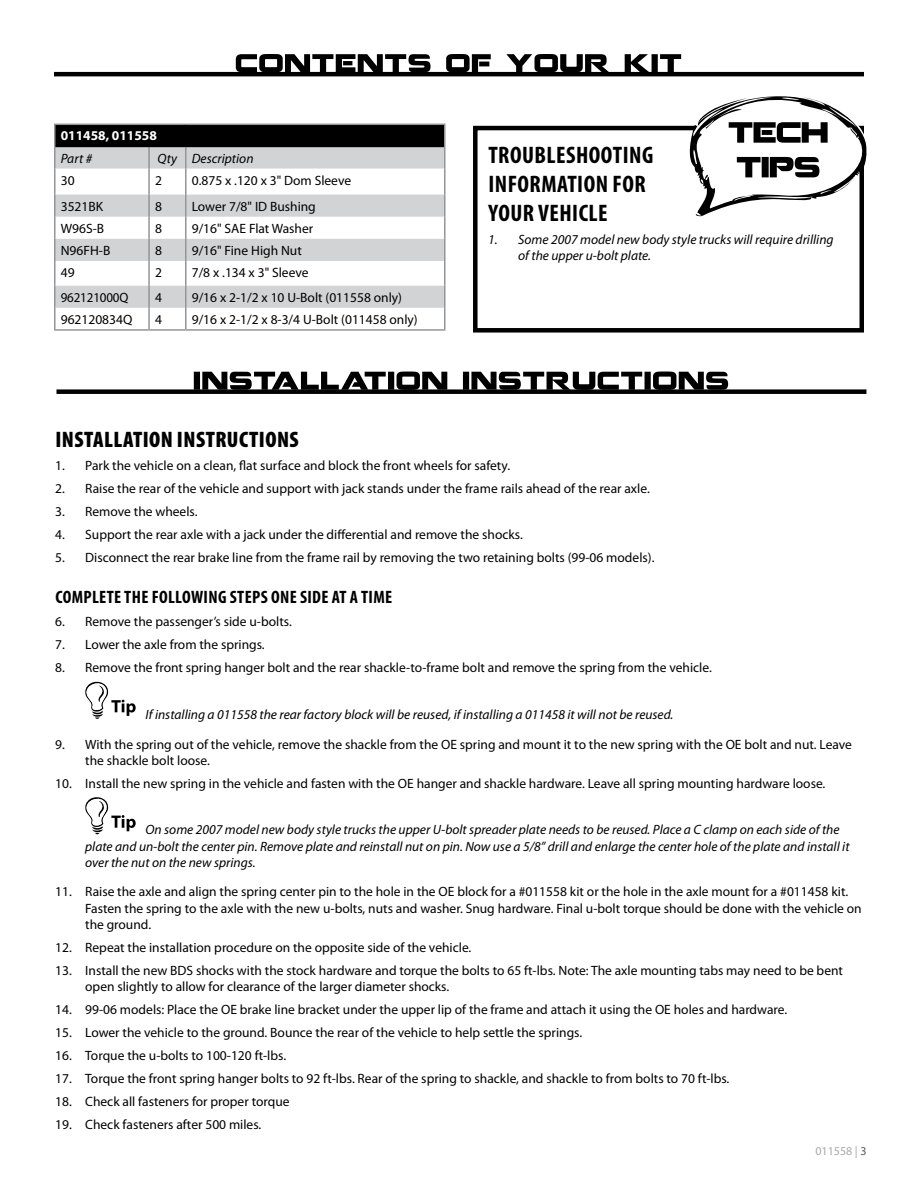
<style>
.page{position:relative;width:918px;height:1188px;background:#fff}
.page>*{position:absolute;margin:0;border:0;box-sizing:border-box;transform-origin:0 0}
.t1{font:700 condensed 24px/28.8px "Myriad Pro";letter-spacing:.02em;color:#000}
.t2{font:900 condensed 22.5px "Myriad Pro";letter-spacing:.02em;color:#000}
.t3{font:700 condensed 18px "Myriad Pro";color:#000}
.t4{font:13.5px/16.2px "Myriad Pro";color:#000}
.t5{font:italic 13.5px/16.2px "Myriad Pro";color:#000}
.t6{font:700 13.5px "Myriad Pro";color:#fff}
.t7{font:13.5px "Myriad Pro";color:#000;scale:.96 1}
.t8{font:12px "Myriad Pro";color:#a7a9ac}
.s1{color:#58595b}
</style>
<div class="page">
<svg style="left:236px;top:54px;width:445px;height:18px"></svg>
<hr style="left:54px;top:72px;width:810px;height:4px;background:#000">
<div style="left:55px;top:124px;width:390px;height:22px;background:#000"></div>
<svg style="left:56px;top:147px;width:388px;height:161px;fill:#d1d3d4"></svg>
<hr style="left:54px;top:124px;width:95px;height:1px;background:#939598">
<hr style="left:54px;top:125px;width:2px;height:21px;background:#939598">
<hr style="left:149px;top:124px;width:37px;height:1px;background:#939598">
<hr style="left:186px;top:124px;width:260px;height:1px;background:#939598">
<hr style="left:444px;top:125px;width:2px;height:21px;background:#939598">
<hr style="left:54px;top:146px;width:2px;height:23px;background:#939598">
<hr style="left:148px;top:147px;width:2px;height:22px;background:#939598">
<hr style="left:185px;top:147px;width:2px;height:22px;background:#939598">
<hr style="left:444px;top:146px;width:2px;height:23px;background:#939598">
<hr style="left:54px;top:169px;width:2px;height:26px;background:#939598">
<hr style="left:148px;top:169px;width:2px;height:26px;background:#939598">
<hr style="left:185px;top:169px;width:2px;height:26px;background:#939598">
<hr style="left:444px;top:169px;width:2px;height:26px;background:#939598">
<hr style="left:54px;top:195px;width:2px;height:22px;background:#939598">
<hr style="left:148px;top:195px;width:2px;height:22px;background:#939598">
<hr style="left:185px;top:195px;width:2px;height:22px;background:#939598">
<hr style="left:444px;top:195px;width:2px;height:22px;background:#939598">
<hr style="left:54px;top:217px;width:2px;height:22px;background:#939598">
<hr style="left:148px;top:217px;width:2px;height:22px;background:#939598">
<hr style="left:185px;top:217px;width:2px;height:22px;background:#939598">
<hr style="left:444px;top:217px;width:2px;height:22px;background:#939598">
<hr style="left:54px;top:239px;width:2px;height:22px;background:#939598">
<hr style="left:148px;top:239px;width:2px;height:22px;background:#939598">
<hr style="left:185px;top:239px;width:2px;height:22px;background:#939598">
<hr style="left:444px;top:239px;width:2px;height:22px;background:#939598">
<hr style="left:54px;top:261px;width:2px;height:25px;background:#939598">
<hr style="left:148px;top:261px;width:2px;height:25px;background:#939598">
<hr style="left:185px;top:261px;width:2px;height:25px;background:#939598">
<hr style="left:444px;top:261px;width:2px;height:25px;background:#939598">
<hr style="left:54px;top:286px;width:2px;height:22px;background:#939598">
<hr style="left:148px;top:286px;width:2px;height:22px;background:#939598">
<hr style="left:185px;top:286px;width:2px;height:22px;background:#939598">
<hr style="left:444px;top:286px;width:2px;height:22px;background:#939598">
<hr style="left:54px;top:308px;width:2px;height:21px;background:#939598">
<hr style="left:148px;top:308px;width:2px;height:21px;background:#939598">
<hr style="left:185px;top:308px;width:2px;height:21px;background:#939598">
<hr style="left:444px;top:308px;width:2px;height:21px;background:#939598">
<hr style="left:54px;top:329px;width:95px;height:2px;background:#939598">
<hr style="left:149px;top:329px;width:37px;height:2px;background:#939598">
<hr style="left:186px;top:329px;width:260px;height:2px;background:#939598">
<hr style="left:56px;top:146px;width:93px;height:1px;background:#000">
<hr style="left:149px;top:146px;width:37px;height:1px;background:#000">
<hr style="left:186px;top:146px;width:258px;height:1px;background:#000">
<div style="left:473px;top:126px;width:391px;height:207px;border:4px solid #000"></div>
<svg style="left:690px;top:96px;width:176px;height:120px"></svg>
<svg style="left:85px;top:681px;width:51px;height:38px"></svg>
<svg style="left:85px;top:797px;width:51px;height:38px"></svg>
<svg style="left:194px;top:372px;width:534px;height:17px"></svg>
<div style="left:56px;top:389px;width:810px;height:5px;background:#000"></div>
<p class="t6" style="left:61px;top:127px;width:98px">011458, 011558</p>
<p class="t5" style="left:61px;top:150px;width:33px">Part #</p>
<p class="t5" style="left:158px;top:150px;width:97px">Qty Description</p>
<p class="t4" style="left:61px;top:172px;width:15px">30</p>
<p class="t4" style="left:155px;top:172px;width:8px">2</p>
<p class="t4" style="left:192px;top:172px;width:161px">0.875 x .120 x 3" Dom Sleeve</p>
<p class="t4" style="left:61px;top:198px;width:44px">3521BK</p>
<p class="t4" style="left:155px;top:198px;width:8px">8</p>
<p class="t4" style="left:192px;top:198px;width:126px">Lower 7/8" ID Bushing</p>
<p class="t4" style="left:61px;top:220px;width:45px">W96S-B</p>
<p class="t4" style="left:155px;top:220px;width:8px">8</p>
<p class="t4" style="left:192px;top:220px;width:123px">9/16" SAE Flat Washer</p>
<p class="t4" style="left:61px;top:242px;width:51px">N96FH-B</p>
<p class="t4" style="left:155px;top:242px;width:8px">8</p>
<p class="t4" style="left:192px;top:242px;width:112px">9/16" Fine High Nut</p>
<p class="t4" style="left:61px;top:264px;width:15px">49</p>
<p class="t4" style="left:155px;top:264px;width:8px">2</p>
<p class="t4" style="left:192px;top:264px;width:118px">7/8 x .134 x 3" Sleeve</p>
<p class="t7" style="left:61px;top:289px;width:72px">962121000Q</p>
<p class="t4" style="left:155px;top:289px;width:8px">4</p>
<p class="t4" style="left:192px;top:289px;width:212px">9/16 x 2-1/2 x 10 U-Bolt (011558 only)</p>
<p class="t4" style="left:61px;top:311px;width:73px">962120834Q</p>
<p class="t4" style="left:155px;top:311px;width:8px">4</p>
<p class="t4" style="left:192px;top:311px;width:228px">9/16 x 2-1/2 x 8-3/4 U-Bolt (011458 only)</p>
<h1 class="t1" style="left:488px;top:140px;width:166px">TROUBLESHOOTING<br>INFORMATION FOR<br>YOUR VEHICLE</h1>
<p class="t5" style="left:518px;top:231px;width:317px;text-indent:-30px">1. Some 2007 model new body style trucks will require drilling of the upper u-bolt plate.</p>
<h2 class="t2" style="left:55px;top:427px;width:245px">INSTALLATION INSTRUCTIONS</h2>
<p class="t4" style="left:55px;top:457px;width:456px">1. Park the vehicle on a clean, flat surface and block the front wheels for safety.</p>
<p class="t4" style="left:55px;top:480px;width:596px">2. Raise the rear of the vehicle and support with jack stands under the frame rails ahead of the rear axle.</p>
<p class="t4" style="left:55px;top:503px;width:144px">3. Remove the wheels.</p>
<p class="t4" style="left:55px;top:526px;width:469px">4. Support the rear axle with a jack under the differential and remove the shocks.</p>
<p class="t4" style="left:55px;top:549px;width:601px">5. Disconnect the rear brake line from the frame rail by removing the two retaining bolts (99-06 models).</p>
<h3 class="t3" style="left:55px;top:586px;width:17px">COMPLETE</h3>
<h3 class="t3" style="left:124px;top:586px;width:37px">THE FOLLOWING</h3>
<h3 class="t3" style="left:230px;top:586px;width:9px">STEPS</h3>
<h3 class="t3" style="left:271px;top:586px;width:37px">ONE SIDE</h3>
<h3 class="t3" style="left:332px;top:586px;width:38px">AT ATIME</h3>
<p class="t4" style="left:55px;top:614px;width:238px">6. Remove the passenger’s side u-bolts.</p>
<p class="t4" style="left:55px;top:637px;width:211px">7. Lower the axle from the springs.</p>
<p class="t4" style="left:55px;top:660px;width:658px">8. Remove the front spring hanger bolt and the rear shackle-to-frame bolt and remove the spring from the vehicle.</p>
<p class="t5" style="left:145px;top:706px;width:529px">If installing a 011558 the rear factory block will be reused, if installing a 011458 it will not be reused.</p>
<p class="t4" style="left:85px;top:736px;width:768px;text-indent:-30px">9. With the spring out of the vehicle, remove the shackle from the OE spring and mount it to the new spring with the OE bolt and nut. Leave the shackle bolt loose.</p>
<p class="t4" style="left:55px;top:775px;width:772px">10. Install the new spring in the vehicle and fasten with the OE hanger and shackle hardware. Leave all spring mounting hardware loose.</p>
<p class="t5" style="left:85px;top:821px;width:766px;text-indent:60px">On some 2007 model new body style trucks the upper U-bolt spreader plate needs to be reused. Place a C clamp on each side of the plate and un-bolt the center pin. Remove plate and reinstall nut on pin. Now use a 5/8” drill and enlarge the center hole of the plate and install it over the nut on the new springs.</p>
<p class="t4" style="left:85px;top:884px;width:778px;text-indent:-30px">11. Raise the axle and align the spring center pin to the hole in the OE block for a #011558 kit or the hole in the axle mount for a #011458 kit.<br>Fasten the spring to the axle with the new u-bolts, nuts and washer. Snug hardware. Final u-bolt torque should be done with the vehicle on the ground.</p>
<p class="t4" style="left:55px;top:939px;width:418px">12. Repeat the installation procedure on the opposite side of the vehicle.</p>
<p class="t4" style="left:85px;top:962px;width:759px;text-indent:-30px">13. Install the new BDS shocks with the stock hardware and torque the bolts to 65 ft-lbs. Note: The axle mounting tabs may need to be bent open slightly to allow for clearance of the larger diameter shocks.</p>
<p class="t4" style="left:55px;top:1001px;width:734px">14. 99-06 models: Place the OE brake line bracket under the upper lip of the frame and attach it using the OE holes and hardware.</p>
<p class="t4" style="left:55px;top:1024px;width:528px">15. Lower the vehicle to the ground. Bounce the rear of the vehicle to help settle the springs.</p>
<p class="t4" style="left:55px;top:1047px;width:232px">16. Torque the u-bolts to 100-120 ft-lbs.</p>
<p class="t4" style="left:55px;top:1070px;width:676px">17. Torque the front spring hanger bolts to 92 ft-lbs. Rear of the spring to shackle, and shackle to from bolts to 70 ft-lbs.</p>
<p class="t4" style="left:55px;top:1093px;width:236px">18. Check all fasteners for proper torque</p>
<p class="t4" style="left:55px;top:1116px;width:208px">19. Check fasteners after 500 miles.</p>
<p class="t8" style="left:815px;top:1143px;width:53px">011558 | <span class="s1">3</span></p>
</div>
